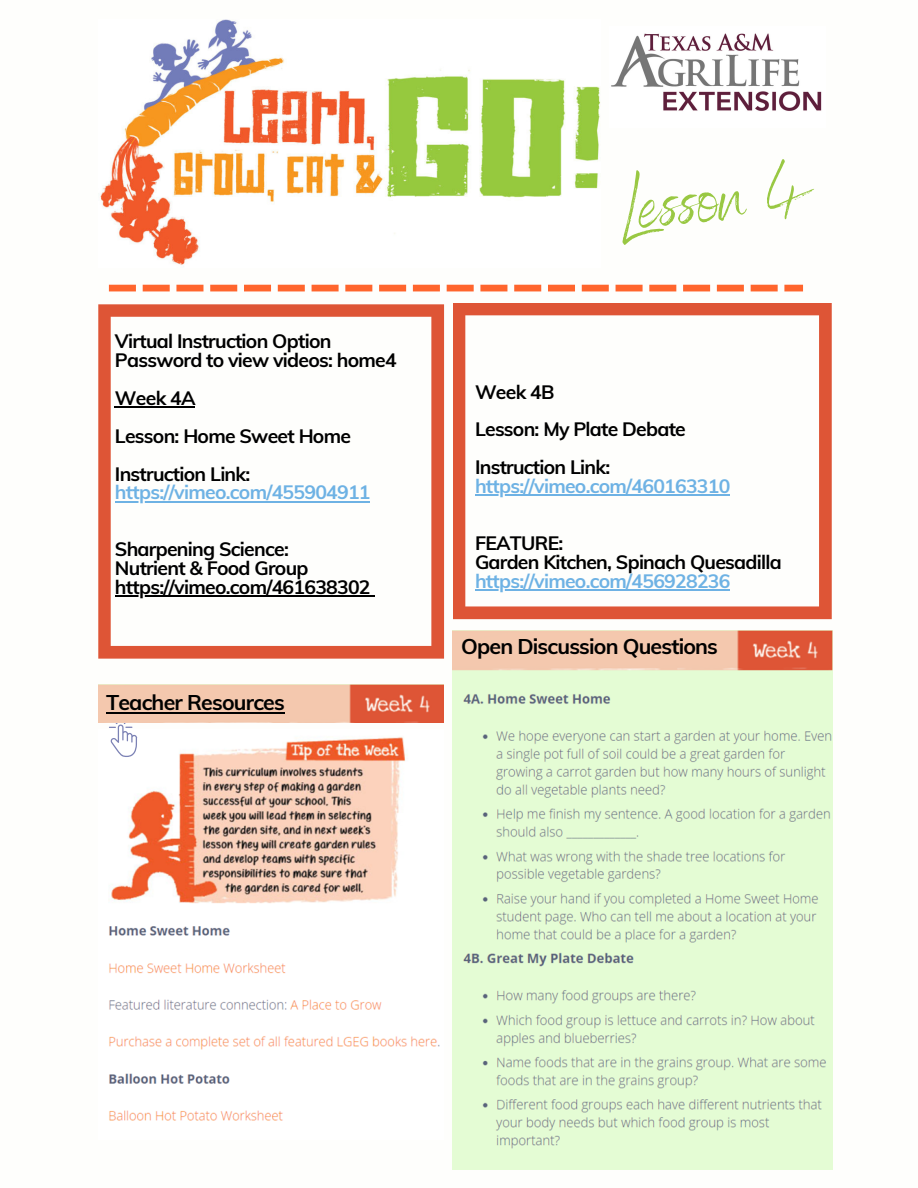
<style>
.page{position:relative;width:918px;height:1188px;background:#fff}
.page>*{position:absolute;margin:0;border:0;box-sizing:border-box;transform-origin:0 0}
.t1{font:73.65px "Benedict";color:#99c843}
.t2{font:700 21.3px "Muli";letter-spacing:-.04em;color:#000}
.t3{font:700 19.35px/18.9px "Muli";letter-spacing:-.04em;color:#000}
.t4{font:700 19.35px "Muli";letter-spacing:-.04em;color:#6eb2e4}
</style>
<div class="page">
<img style="left:100px;top:20px;width:500px;height:247px">
<svg style="left:98px;top:304px;width:346px;height:355px"></svg>
<svg style="left:109px;top:285px;width:694px;height:6px"></svg>
<svg style="left:453px;top:303px;width:378px;height:316px"></svg>
<img style="left:109px;top:737px;width:331px;height:384px">
<svg style="left:109px;top:722px;width:28px;height:35px"></svg>
<img style="left:453px;top:630px;width:379px;height:539px">
<img style="left:98px;top:684px;width:346px;height:38px">
<hr style="left:115px;top:406px;width:80px;height:2px;background:#000">
<hr style="left:115px;top:501px;width:255px;height:1px;background:#6eb2e4">
<hr style="left:115px;top:596px;width:255px;height:1px;background:#000">
<hr style="left:106px;top:712px;width:178px;height:1px;background:#000">
<hr style="left:475px;top:495px;width:255px;height:1px;background:#6eb2e4">
<hr style="left:475px;top:589px;width:255px;height:2px;background:#6eb2e4">
<img style="left:611px;top:33px;width:211px;height:78px">
<p class="t3" style="left:115px;top:331px;width:283px">Virtual Instruction Option<br>Password to view videos: home4</p>
<p class="t3" style="left:115px;top:379px;width:238px;line-height:37.8px">Week 4A<br>Lesson: Home Sweet Home<br>Instruction Link:</p>
<p class="t4" style="left:115px;top:480px;width:257px">https://vimeo.com/455904911</p>
<p class="t3" style="left:115px;top:540px;width:257px">Sharpening Science:<br>Nutrient &amp; Food Group https://vimeo.com/461638302</p>
<p class="t2" style="left:106px;top:689px;width:180px">Teacher Resources</p>
<h1 class="t1" style="left:615px;top:159px;width:197px;rotate:-5deg">Lesson 4</h1>
<p class="t3" style="left:475px;top:372px;width:212px;line-height:37.8px">Week 4B<br>Lesson: My Plate Debate<br>Instruction Link:</p>
<p class="t4" style="left:475px;top:474px;width:257px">https://vimeo.com/460163310</p>
<p class="t3" style="left:475px;top:533px;width:308px">FEATURE:<br>Garden Kitchen, Spinach Quesadilla</p>
<p class="t4" style="left:475px;top:568px;width:257px">https://vimeo.com/456928236</p>
<p class="t2" style="left:461px;top:632px;width:258px">Open Discussion Questions</p>
</div>
